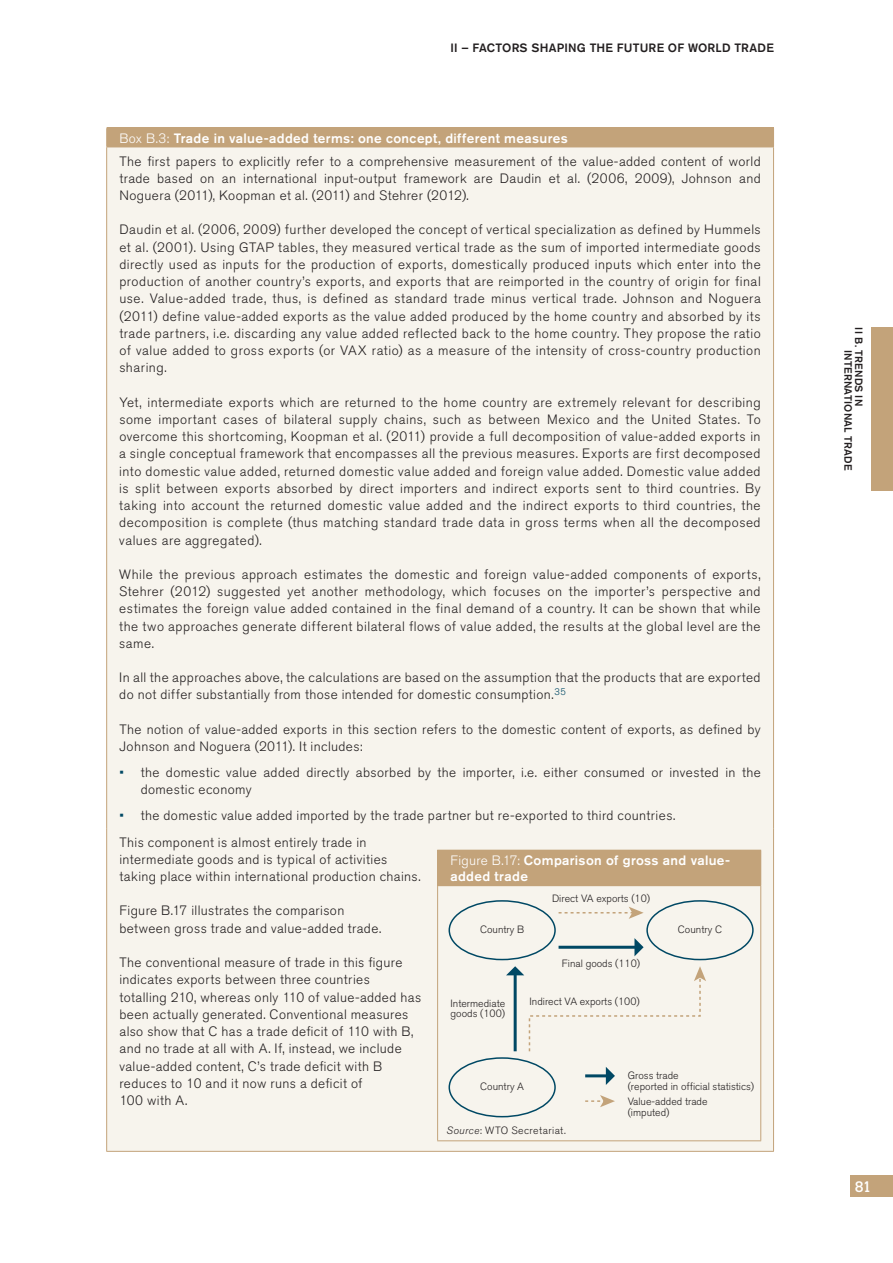
<style>
.page{position:relative;width:893px;height:1263px;background:#fff}
.page>*{position:absolute;margin:0;border:0;box-sizing:border-box;transform-origin:0 0}
.t1{font:15px "Calvert";color:#fff}
.t2{font:300 13.5px/17.2px "Akzidenz Grotesk BE";letter-spacing:.03em;color:#231f20}
.t3{font:500 13.5px/16.5px "Akzidenz Grotesk BE";letter-spacing:.025em;color:#fff}
.t4{font:500 12px "Akzidenz Grotesk BE";letter-spacing:.02em;color:#231f20}
.t5{font:300 10.5px/10.5px "Akzidenz Grotesk BE";color:#231f20}
.t6{font:500 10.5px/10.5px "Akzidenz Grotesk BE";letter-spacing:.025em;color:#231f20}
.t7{font:300 10.5px "Akzidenz Grotesk BE";letter-spacing:.04em;color:#231f20}
.s1{color:#fff}
.s2{font-weight:500;color:#fff}
.s3{color:#004864}
.s4{font-weight:300}
.s5{font-style:italic}
</style>
<div class="page">
<div style="left:850px;top:1175px;width:43px;height:21px;background:#c3a37a"></div>
<div style="left:872px;top:327px;width:21px;height:164px;background:#c3a37a"></div>
<div style="left:107px;top:128px;width:666px;height:19px;background:#c3a37a"></div>
<div style="left:107px;top:148px;width:666px;height:1003px;background:#f7f4ed"></div>
<svg style="left:106px;top:129px;width:1px;height:18px"></svg>
<hr style="left:106px;top:128px;width:668px;height:1px;background:#c3a37a">
<svg style="left:773px;top:129px;width:1px;height:18px"></svg>
<hr style="left:106px;top:147px;width:1px;height:681px;background:#c3a37a">
<hr style="left:106px;top:147px;width:668px;height:1px;background:#c3a37a">
<hr style="left:773px;top:147px;width:1px;height:681px;background:#c3a37a">
<hr style="left:106px;top:828px;width:1px;height:323px;background:#c3a37a">
<hr style="left:773px;top:828px;width:1px;height:323px;background:#c3a37a">
<hr style="left:106px;top:1151px;width:668px;height:1px;background:#c3a37a">
<div style="left:438px;top:850px;width:323px;height:36px;background:#c3a37a"></div>
<hr style="left:437px;top:850px;width:1px;height:35px;background:#c3a37a">
<hr style="left:437px;top:886px;width:1px;height:254px;background:#c3a37a">
<hr style="left:437px;top:885px;width:324px;height:1px;background:#c3a37a">
<hr style="left:760px;top:886px;width:1px;height:254px;background:#c3a37a">
<hr style="left:437px;top:1140px;width:324px;height:1px;background:#c3a37a">
<svg style="left:559px;top:907px;width:85px;height:12px"></svg>
<hr style="left:559px;top:946px;width:77px;height:3px;background:#004864">
<svg style="left:634px;top:938px;width:10px;height:18px"></svg>
<svg style="left:585px;top:1095px;width:30px;height:12px"></svg>
<hr style="left:585px;top:1074px;width:22px;height:3px;background:#004864">
<svg style="left:606px;top:1067px;width:9px;height:18px"></svg>
<div style="left:506px;top:966px;width:200px;height:87px;background:#f7f4ed"></div>
<div style="left:448px;top:900px;width:108px;height:60px;border:2px solid #004864;border-radius:50%"></div>
<div style="left:448px;top:1057px;width:108px;height:60px;border:2px solid #004864;border-radius:50%"></div>
<div style="left:646px;top:900px;width:108px;height:60px;border:2px solid #004864;border-radius:50%"></div>
<p class="t4" style="left:450px;top:41px;width:325px">II – Factors shapi ng the future of world trade</p>
<p class="t2" style="left:119px;top:127px;width:643px;line-height:22.8px"><span class="s1">Box B.3:</span> <span class="s2">Trade in value-added terms: one concept, different measures<br></span>The first papers to explicitly refer to a comprehensive measurement of the value-added content of world</p>
<p class="t2" style="left:119px;top:170px;width:643px">trade based on an international input-output framework are Daudin et al. (2006, 2009), Johnson and<br>Noguera (2011), Koopman et al. (2011) and Stehrer (2012).</p>
<p class="t2" style="left:119px;top:221px;width:643px;text-align:justify">Daudin et al. (2006, 2009) further developed the concept of vertical specialization as defined by Hummels et al. (2001). Using GTAP tables, they measured vertical trade as the sum of imported intermediate goods directly used as inputs for the production of exports, domestically produced inputs which enter into the production of another country’s exports, and exports that are reimported in the country of origin for final use. Value-added trade, thus, is defined as standard trade minus vertical trade. Johnson and Noguera (2011) define value-added exports as the value added produced by the home country and absorbed by its trade partners, i.e. discarding any value added reflected back to the home country. They propose the ratio of value added to gross exports (or VAX ratio) as a measure of the intensity of cross-country production sharing.</p>
<p class="t2" style="left:119px;top:394px;width:643px;text-align:justify">Yet, intermediate exports which are returned to the home country are extremely relevant for describing some important cases of bilateral supply chains, such as between Mexico and the United States. To overcome this shortcoming, Koopman et al. (2011) provide a full decomposition of value-added exports in a single conceptual framework that encompasses all the previous measures. Exports are first decomposed into domestic value added, returned domestic value added and foreign value added. Domestic value added is split between exports absorbed by direct importers and indirect exports sent to third countries. By taking into account the returned domestic value added and the indirect exports to third countries, the decomposition is complete (thus matching standard trade data in gross terms when all the decomposed values are aggregated).</p>
<p class="t2" style="left:119px;top:566px;width:643px;text-align:justify">While the previous approach estimates the domestic and foreign value-added components of exports, Stehrer (2012) suggested yet another methodology, which focuses on the importer’s perspective and estimates the foreign value added contained in the final demand of a country. It can be shown that while the two approaches generate different bilateral flows of value added, the results at the global level are the same.</p>
<p class="t2" style="left:119px;top:669px;width:643px">In all the approaches above, the calculations are based on the assumption that the products that are exported do not differ substantially from those intended for domestic consumption.<sup>35</sup></p>
<p class="t2" style="left:119px;top:721px;width:643px">The notion of value-added exports in this section refers to the domestic content of exports, as defined by<br>Johnson and Noguera (2011). It includes:</p>
<p class="t2" style="left:141px;top:764px;width:622px;text-indent:-21px"><span class="s3">•</span> the domestic value added directly absorbed by the importer, i.e. either consumed or invested in the domestic economy</p>
<p class="t2" style="left:119px;top:802px;width:557px;line-height:27px"><span class="s3">•</span> the domestic value added imported by the trade partner but re-exported to third countries.<br>This component is almost entirely trade in</p>
<p class="t2" style="left:119px;top:851px;width:303px">intermediate goods and is typical of activities taking place within international production chains.</p>
<p class="t2" style="left:119px;top:902px;width:263px">Figure B.17 illustrates the comparison between gross trade and value-added trade.</p>
<p class="t2" style="left:119px;top:954px;width:303px">The conventional measure of trade in this figure indicates exports between three countries<br>totalling 210, whereas only 110 of value-added has been actually generated. Conventional measures also show that C has a trade deficit of 110 with B, and no trade at all with A. If, instead, we include value-added content, C’s trade deficit with B reduces to 10 and it now runs a deficit of<br>100 with A.</p>
<p class="t3" style="left:450px;top:852px;width:281px"><span class="s4">Figure B.17:</span> Comparison of gross and value&shy;added trade</p>
<p class="t5" style="left:552px;top:893px;width:100px">Direct VA exports (10)</p>
<p class="t5" style="left:480px;top:925px;width:46px">Country B</p>
<p class="t5" style="left:678px;top:925px;width:46px">Country C</p>
<p class="t5" style="left:562px;top:959px;width:80px">Final goods (110)</p>
<p class="t5" style="left:529px;top:997px;width:112px">Indirect VA exports (100)</p>
<p class="t5" style="left:450px;top:998px;width:56px">Intermediate goods (100)</p>
<p class="t5" style="left:628px;top:1070px;width:128px">Gross trade<br>(reported in official statistics)</p>
<p class="t5" style="left:628px;top:1097px;width:81px">Value-added trade (imputed)</p>
<p class="t5" style="left:480px;top:1082px;width:45px">Country A</p>
<p class="t7" style="left:446px;top:1124px;width:121px"><span class="s5">Source</span>: WTO Secretariat.</p>
<p class="t6" style="left:864px;top:350px;width:122px;text-indent:-22px;rotate:90deg">II B. Trends i n<br>i nternational trade</p>
<p class="t1" style="left:855px;top:1178px;width:19px">81</p>
</div>
